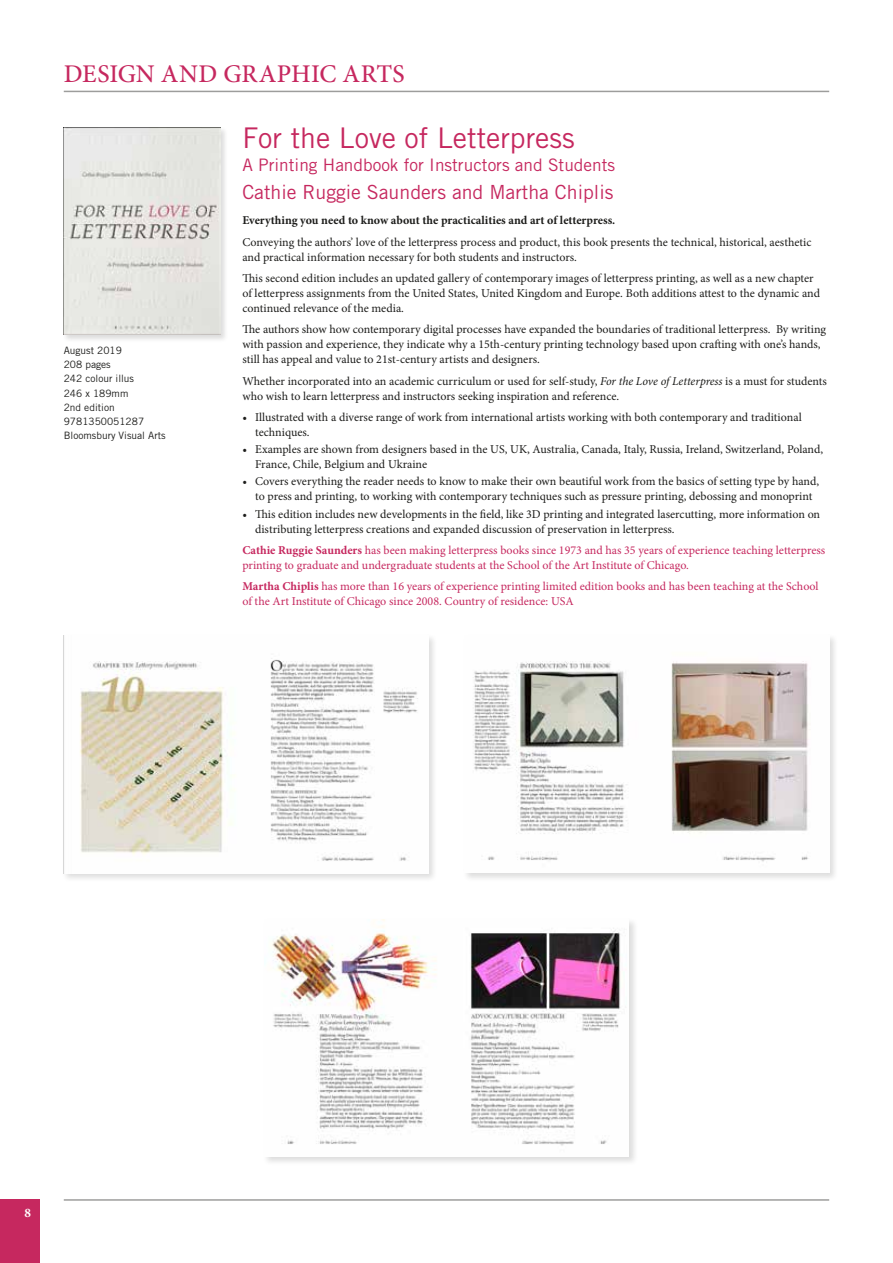
<style>
.page{position:relative;width:893px;height:1263px;background:#fff}
.page>*{position:absolute;margin:0;border:0;box-sizing:border-box;transform-origin:0 0}
.t1{font:28.5px "Trade Gothic LT Std";color:#c6285f}
.t2{font:500 25.5px "Minion Pro";color:#c6285f}
.t3{font:19.5px "Trade Gothic LT Std";color:#c6285f}
.t4{font:17.25px "Trade Gothic LT Std";color:#c6285f}
.t5{font:700 13.05px "Minion Pro";color:#fff}
.t6{font:12px/15px "Minion Pro";color:#1d1d1b}
.t7{font:12px/15px "Minion Pro";color:#c6285f}
.t8{font:700 12px "Minion Pro";color:#1d1d1b}
.t9{font:10.2px/14.1px "Trade Gothic LT Std";color:#1d1d1b}
.s1{font-style:italic}
.s2{font-weight:700}
</style>
<div class="page">
<hr style="left:64px;top:91px;width:765px;height:1px;background:#9d9d9c">
<hr style="left:64px;top:1199px;width:765px;height:2px;background:#9d9d9c">
<div style="left:0;top:1199px;width:40px;height:64px;background:#c6285f"></div>
<div style="left:62px;top:126px;width:166px;height:216px;background:#1d1d1b;opacity:.15"></div>
<img style="left:64px;top:128px;width:157px;height:207px">
<div style="left:61px;top:633px;width:377px;height:249px;background:#1d1d1b;opacity:.15"></div>
<img style="left:64px;top:636px;width:364px;height:237px">
<div style="left:262px;top:917px;width:376px;height:249px;background:#1d1d1b;opacity:.15"></div>
<img style="left:264px;top:919px;width:365px;height:238px">
<div style="left:462px;top:633px;width:377px;height:249px;background:#1d1d1b;opacity:.15"></div>
<img style="left:464px;top:636px;width:365px;height:237px">
<h2 class="t2" style="left:64px;top:57px;width:342px">DESIGN AND GRAPHIC ARTS</h2>
<p class="t9" style="left:64px;top:343px;width:103px">August 2019<br>208 pages<br>242 colour illus<br>246 x 189mm<br>2nd edition<br>9781350051287<br>Bloomsbury Visual Arts</p>
<h1 class="t1" style="left:242px;top:121px;width:334px">For the Love of Letterpress</h1>
<h3 class="t4" style="left:242px;top:154px;width:374px">A Printing Handbook for Instructors and Students</h3>
<h3 class="t3" style="left:242px;top:180px;width:373px">Cathie Ruggie Saunders and Martha Chiplis</h3>
<p class="t8" style="left:242px;top:212px;width:374px">Everything you need to know about the practicalities and art of letterpress.</p>
<p class="t6" style="left:242px;top:234px;width:571px">Conveying the authors’ love of the letterpress process and product, this book presents the technical, historical, aesthetic and practical information necessary for both students and instructors.</p>
<p class="t6" style="left:242px;top:271px;width:579px">This second edition includes an updated gallery of contemporary images of letterpress printing, as well as a new chapter of letterpress assignments from the United States, United Kingdom and Europe. Both additions attest to the dynamic and continued relevance of the media.</p>
<p class="t6" style="left:242px;top:322px;width:585px">The authors show how contemporary digital processes have expanded the boundaries of traditional letterpress. By writing with passion and experience, they indicate why a 15th-century printing technology based upon crafting with one’s hands, still has appeal and value to 21st-century artists and designers.</p>
<p class="t6" style="left:242px;top:373px;width:586px">Whether incorporated into an academic curriculum or used for self-study, <span class="s1">For the Love of Letterpress</span> is a must for students who wish to learn letterpress and instructors seeking inspiration and reference.</p>
<p class="t6" style="left:255px;top:410px;width:548px;text-indent:-13px">• Illustrated with a diverse range of work from international artists working with both contemporary and traditional techniques.</p>
<p class="t6" style="left:255px;top:442px;width:569px;text-indent:-13px">• Examples are shown from designers based in the US, UK, Australia, Canada, Italy, Russia, Ireland, Switzerland, Poland,<br>France, Chile, Belgium and Ukraine</p>
<p class="t6" style="left:242px;top:474px;width:578px;text-align:center">• Covers everything the reader needs to know to make their own beautiful work from the basics of setting type by hand, to press and printing, to working with contemporary techniques such as pressure printing, debossing and monoprint</p>
<p class="t6" style="left:255px;top:506px;width:567px;text-indent:-13px">• This edition includes new developments in the field, like 3D printing and integrated lasercutting, more information on distributing letterpress creations and expanded discussion of preservation in letterpress.</p>
<p class="t7" style="left:242px;top:543px;width:584px"><span class="s2">Cathie Ruggie Saunders</span> has been making letterpress books since 1973 and has 35 years of experience teaching letterpress printing to graduate and undergraduate students at the School of the Art Institute of Chicago.</p>
<p class="t7" style="left:242px;top:579px;width:578px"><span class="s2">Martha Chiplis</span> has more than 16 years of experience printing limited edition books and has been teaching at the School of the Art Institute of Chicago since 2008. Country of residence: USA</p>
<p class="t5" style="left:25px;top:1204px;width:8px">8</p>
</div>
